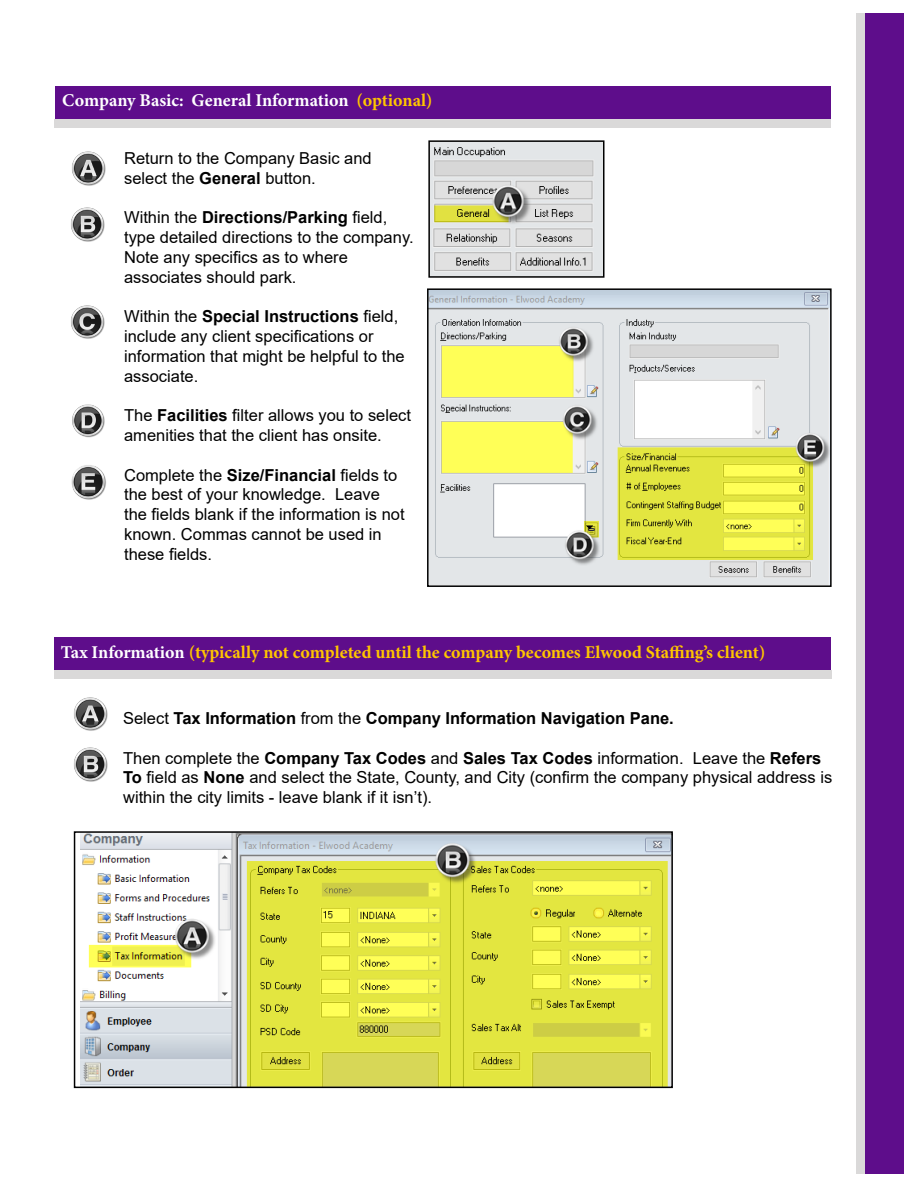
<style>
.page{position:relative;width:918px;height:1188px;background:#fff}
.page>*{position:absolute;margin:0;border:0;box-sizing:border-box;transform-origin:0 0}
.t1{font:700 18px "Minion Pro";color:#ffc600}
.t2{font:700 18px "Minion Pro";letter-spacing:-.005em;color:#fff}
.t3{font:16.5px/19.8px "Arial";color:#000}
.t4{font:700 16.5px "Arial";color:#000}
.s1{color:#ffc600}
.s2{font-weight:700}
.s3{color:#fff}
.s4{font-weight:400}
</style>
<div class="page">
<div style="left:865px;top:14px;width:39px;height:1160px;background:#5e0d8b"></div>
<div style="left:856px;top:14px;width:9px;height:1160px;background:#dad9d9"></div>
<div style="left:55px;top:87px;width:776px;height:32px;background:#5e0d8b"></div>
<div style="left:55px;top:119px;width:776px;height:8px;background:#dad9d9"></div>
<img style="left:72px;top:151px;width:34px;height:35px">
<img style="left:431px;top:143px;width:170px;height:132px">
<div style="left:428px;top:140px;width:176px;height:138px;border:2px solid #000"></div>
<img style="left:430px;top:291px;width:399px;height:293px">
<div style="left:427px;top:288px;width:405px;height:299px;border:2px solid #000"></div>
<img style="left:71px;top:207px;width:34px;height:35px">
<img style="left:71px;top:305px;width:34px;height:34px">
<img style="left:72px;top:404px;width:33px;height:34px">
<img style="left:71px;top:465px;width:35px;height:35px">
<div style="left:54px;top:638px;width:776px;height:32px;background:#5e0d8b"></div>
<div style="left:54px;top:670px;width:777px;height:9px;background:#dad9d9"></div>
<img style="left:74px;top:697px;width:34px;height:34px">
<img style="left:74px;top:747px;width:34px;height:35px">
<img style="left:80px;top:834px;width:590px;height:251px">
<div style="left:74px;top:831px;width:599px;height:257px;border:2px solid #000"></div>
<p class="t2" style="left:62px;top:88px;width:372px">Company Basic: General Information <span class="s1">(optional)</span></p>
<p class="t3" style="left:124px;top:148px;width:249px">Return to the Company Basic and select the <span class="s2">General</span> button.</p>
<p class="t3" style="left:124px;top:207px;width:291px">Within the <span class="s2">Directions/Parking</span> field, type detailed directions to the company.<br>Note any specifics as to where associates should park.</p>
<p class="t3" style="left:124px;top:306px;width:282px">Within the <span class="s2">Special Instructions</span> field, include any client specifications or information that might be helpful to the associate.</p>
<p class="t3" style="left:124px;top:405px;width:289px">The <span class="s2">Facilities</span> filter allows you to select amenities that the client has onsite.</p>
<p class="t3" style="left:124px;top:465px;width:282px">Complete the <span class="s2">Size/Financial</span> fields to the best of your knowledge. Leave the fields blank if the information is not known. Commas cannot be used in these fields.</p>
<p class="t1" style="left:61px;top:639px;width:706px"><span class="s3">Tax Information</span> (typically not completed until the company becomes Elwood Staffing’s client)</p>
<p class="t4" style="left:123px;top:706px;width:552px"><span class="s4">Select</span> Tax Information <span class="s4">from the</span> Company Information Navigation Pane.</p>
<p class="t3" style="left:123px;top:748px;width:711px">Then complete the <span class="s2">Company Tax Codes</span> and <span class="s2">Sales Tax Codes</span> information. Leave the <span class="s2">Refers<br>To</span> field as <span class="s2">None</span> and select the State, County, and City (confirm the company physical address is within the city limits - leave blank if it isn’t).</p>
</div>
